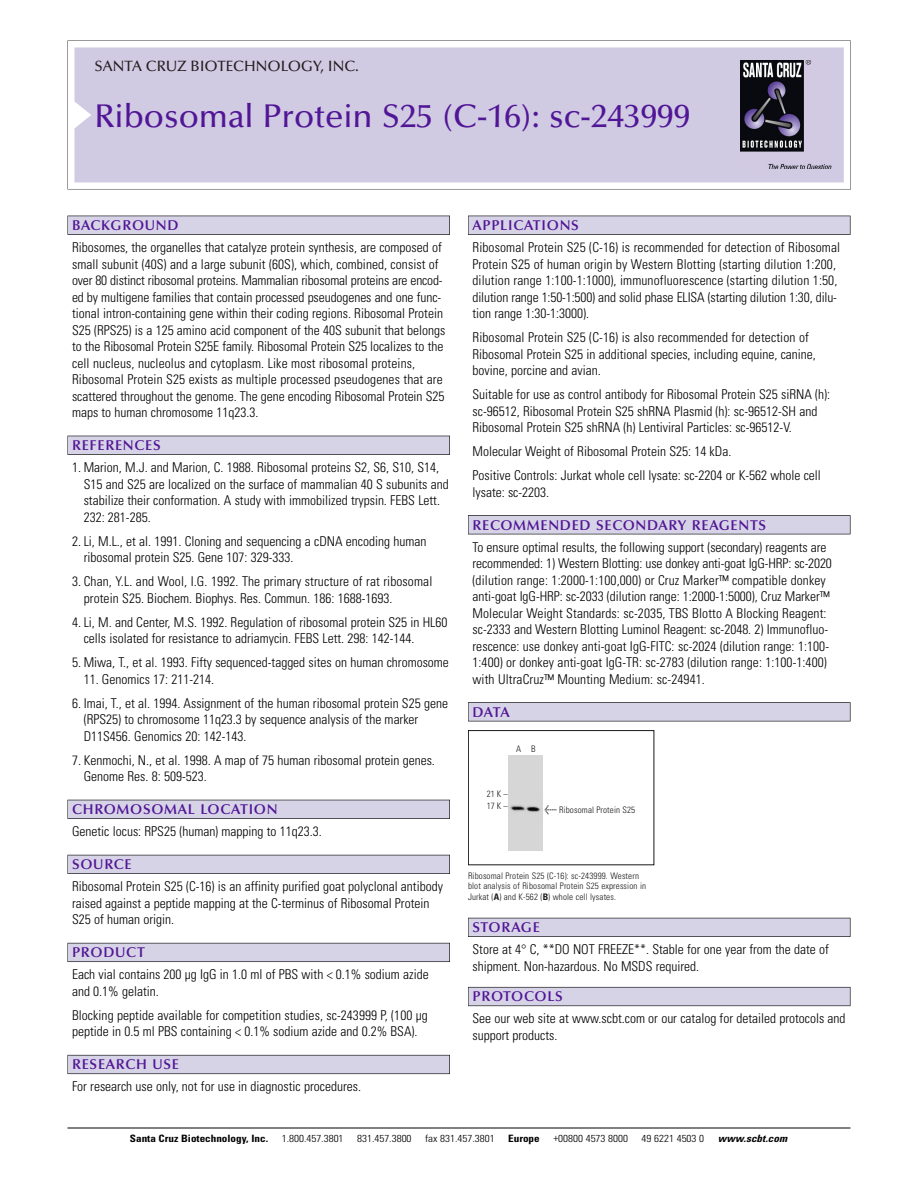
<style>
.page{position:relative;width:918px;height:1188px;background:#fff}
.page>*{position:absolute;margin:0;border:0;box-sizing:border-box;transform-origin:0 0}
.t1{font:500 33px "Optima";color:#511695}
.t2{font:500 15px "Optima";color:#231f20}
.t3{font:600 14.25px "Optima";letter-spacing:.05em;color:#511695}
.t4{font:300 condensed 13.5px/16.5px "Univers";color:#000}
.t5{font:300 condensed 10.2px "Univers";color:#000;scale:1.1 1}
.t6{font:700 condensed 10.2px "Univers";color:#000;scale:1.1 1}
.t7{font:italic 700 condensed 10.2px "Univers";letter-spacing:.005em;color:#000;scale:1.1 1}
.t8{font:9px/10.5px "Univers Condensed Light+ONMSDI";letter-spacing:.015em;color:#191919}
.s1{font-family:"Meta Plus Book Roman+BQYMLN";font-size:10.5px}
.s2{font-family:"Univers Condensed Bold+RWKDXW"}
</style>
<div class="page">
<svg style="left:68px;top:40px;width:783px;height:149px"></svg>
<div style="left:74px;top:47px;width:770px;height:135px;background:#d1cae3"></div>
<img style="left:741px;top:60px;width:90px;height:108px">
<div style="left:68px;top:216px;width:382px;height:19px;background:#525155"></div>
<div style="left:68px;top:216px;width:381px;height:18px;background:#d7d3e7"></div>
<div style="left:68px;top:436px;width:382px;height:19px;background:#515055"></div>
<div style="left:68px;top:436px;width:381px;height:18px;background:#d7d3e7"></div>
<div style="left:68px;top:800px;width:382px;height:19px;background:#525158"></div>
<div style="left:68px;top:800px;width:381px;height:18px;background:#d7d3e7"></div>
<div style="left:68px;top:855px;width:382px;height:19px;background:#54535a"></div>
<div style="left:68px;top:855px;width:381px;height:18px;background:#d7d3e7"></div>
<div style="left:68px;top:943px;width:382px;height:19px;background:#5b5a62"></div>
<div style="left:68px;top:943px;width:381px;height:18px;background:#d7d3e7"></div>
<div style="left:68px;top:1055px;width:382px;height:19px;background:#66646e"></div>
<div style="left:68px;top:1055px;width:381px;height:18px;background:#d7d3e7"></div>
<div style="left:468px;top:216px;width:382px;height:19px;background:#525155"></div>
<div style="left:468px;top:216px;width:382px;height:18px;background:#d7d3e7"></div>
<div style="left:468px;top:515px;width:382px;height:19px;background:#525155"></div>
<div style="left:468px;top:516px;width:382px;height:18px;background:#d7d3e7"></div>
<div style="left:468px;top:702px;width:382px;height:19px;background:#545357"></div>
<div style="left:468px;top:703px;width:382px;height:18px;background:#d7d3e7"></div>
<div style="left:468px;top:918px;width:382px;height:19px;background:#54535a"></div>
<div style="left:468px;top:918px;width:382px;height:18px;background:#d7d3e7"></div>
<div style="left:468px;top:987px;width:382px;height:19px;background:#66646d"></div>
<div style="left:468px;top:988px;width:382px;height:18px;background:#d7d3e7"></div>
<hr style="left:68px;top:1128px;width:782px;height:1px;background:#000">
<div style="left:468px;top:730px;width:186px;height:135px;border:1px solid #191919"></div>
<div style="left:509px;top:755px;width:33px;height:96px;background:#d6d6d6"></div>
<p class="t2" style="left:94px;top:61px;width:266px">SANTA CRUZ BIOTECHNOLOGY, INC.</p>
<h1 class="t1" style="left:94px;top:103px;width:597px">Ribosomal Protein S25 (C-16): sc-243999</h1>
<p class="t3" style="left:72px;top:219px;width:108px">BACKGROUND</p>
<p class="t4" style="left:72px;top:240px;width:375px">Ribosomes, the organelles that catalyze protein synthesis, are composed of small subunit (40S) and a large subunit (60S), which, combined, consist of over 80 distinct ribosomal proteins. Mammalian ribosomal proteins are encod&shy;ed by multigene families that contain processed pseudogenes and one func&shy;tional intron-containing gene within their coding regions. Ribosomal Protein S25 (RPS25) is a 125 amino acid component of the 40S subunit that belongs to the Ribosomal Protein S25E family. Ribosomal Protein S25 localizes to the cell nucleus, nucleolus and cytoplasm. Like most ribosomal proteins, Ribosomal Protein S25 exists as multiple processed pseudogenes that are scattered throughout the genome. The gene encoding Ribosomal Protein S25 maps to human chromosome 11q23.3.</p>
<p class="t3" style="left:72px;top:440px;width:90px">REFERENCES</p>
<p class="t4" style="left:84px;top:460px;width:367px;text-indent:-12px">1. Marion, M.J. and Marion, C. 1988. Ribosomal proteins S2, S6, S10, S14, S15 and S25 are localized on the surface of mammalian 40 S subunits and stabilize their conformation. A study with immobilized trypsin. FEBS Lett.<br>232: 281-285.</p>
<p class="t4" style="left:84px;top:534px;width:344px;text-indent:-12px">2. Li, M.L., et al. 1991. Cloning and sequencing a cDNA encoding human ribosomal protein S25. Gene 107: 329-333.</p>
<p class="t4" style="left:84px;top:574px;width:350px;text-indent:-12px">3. Chan, Y.L. and Wool, I.G. 1992. The primary structure of rat ribosomal protein S25. Biochem. Biophys. Res. Commun. 186: 1688-1693.</p>
<p class="t4" style="left:84px;top:615px;width:365px;text-indent:-12px">4. Li, M. and Center, M.S. 1992. Regulation of ribosomal protein S25 in HL60 cells isolated for resistance to adriamycin. FEBS Lett. 298: 142-144.</p>
<p class="t4" style="left:72px;top:655px;width:378px">5. Miwa, T., et al. 1993. Fifty sequenced-tagged sites on human chromosome</p>
<p class="t4" style="left:84px;top:672px;width:132px">11. Genomics 17: 211-214.</p>
<p class="t4" style="left:84px;top:696px;width:366px;text-indent:-12px">6. Imai, T., et al. 1994. Assignment of the human ribosomal protein S25 gene (RPS25) to chromosome 11q23.3 by sequence analysis of the marker<br>D11S456. Genomics 20: 142-143.</p>
<p class="t4" style="left:84px;top:753px;width:353px;text-indent:-12px">7. Kenmochi, N., et al. 1998. A map of 75 human ribosomal protein genes.<br>Genome Res. 8: 509-523.</p>
<p class="t3" style="left:72px;top:804px;width:207px">CHROMOSOMAL LOCATION</p>
<p class="t4" style="left:72px;top:824px;width:251px">Genetic locus: RPS25 (human) mapping to 11q23.3.</p>
<p class="t3" style="left:72px;top:859px;width:61px">SOURCE</p>
<p class="t4" style="left:72px;top:879px;width:372px">Ribosomal Protein S25 (C-16) is an affinity purified goat polyclonal antibody raised against a peptide mapping at the C-terminus of Ribosomal Protein<br>S25 of human origin.</p>
<p class="t3" style="left:72px;top:947px;width:74px">PRODUCT</p>
<p class="t4" style="left:72px;top:967px;width:358px">Each vial contains 200 µg IgG in 1.0 ml of PBS with &lt; 0.1% sodium azide and 0.1% gelatin.</p>
<p class="t4" style="left:72px;top:1008px;width:357px">Blocking peptide available for competition studies, sc-243999 P, (100 µg peptide in 0.5 ml PBS containing &lt; 0.1% sodium azide and 0.2% BSA).</p>
<p class="t3" style="left:72px;top:1059px;width:109px">RESEARCH USE</p>
<p class="t4" style="left:72px;top:1079px;width:290px">For research use only, not for use in diagnostic procedures.</p>
<p class="t3" style="left:473px;top:219px;width:108px">APPLICATIONS</p>
<p class="t4" style="left:473px;top:240px;width:369px">Ribosomal Protein S25 (C-16) is recommended for detection of Ribosomal Protein S25 of human origin by Western Blotting (starting dilution 1:200, dilution range 1:100-1:1000), immunofluorescence (starting dilution 1:50, dilution range 1:50-1:500) and solid phase ELISA (starting dilution 1:30, dilu&shy;tion range 1:30-1:3000).</p>
<p class="t4" style="left:473px;top:330px;width:345px">Ribosomal Protein S25 (C-16) is also recommended for detection of<br>Ribosomal Protein S25 in additional species, including equine, canine, bovine, porcine and avian.</p>
<p class="t4" style="left:473px;top:387px;width:359px">Suitable for use as control antibody for Ribosomal Protein S25 siRNA (h): sc-96512, Ribosomal Protein S25 shRNA Plasmid (h): sc-96512-SH and<br>Ribosomal Protein S25 shRNA (h) Lentiviral Particles: sc-96512-V.</p>
<p class="t4" style="left:473px;top:440px;width:350px;line-height:24px">Molecular Weight of Ribosomal Protein S25: 14 kDa.<br>Positive Controls: Jurkat whole cell lysate: sc-2204 or K-562 whole cell</p>
<p class="t4" style="left:473px;top:485px;width:78px">lysate: sc-2203.</p>
<p class="t3" style="left:473px;top:519px;width:295px">RECOMMENDED SECONDARY REAGENTS</p>
<p class="t4" style="left:473px;top:540px;width:361px">To ensure optimal results, the following support (secondary) reagents are recommended: 1) Western Blotting: use donkey anti-goat IgG-HRP: sc-2020 (dilution range: 1:2000-1:100,000) or Cruz Marker™ compatible donkey anti-goat IgG-HRP: sc-2033 (dilution range: 1:2000-1:5000), Cruz Marker™ Molecular Weight Standards: sc-2035, TBS Blotto A Blocking Reagent: sc-2333 and Western Blotting Luminol Reagent: sc-2048. 2) Immunofluo&shy;rescence: use donkey anti-goat IgG-FITC: sc-2024 (dilution range: 1:100- 1:400) or donkey anti-goat IgG-TR: sc-2783 (dilution range: 1:100-1:400) with UltraCruz™ Mounting Medium: sc-24941.</p>
<p class="t3" style="left:473px;top:706px;width:39px">DATA</p>
<p class="t8" style="left:516px;top:745px;width:21px">A B</p>
<p class="t8" style="left:487px;top:789px;width:22px;line-height:11.7px">21K–<br>17K–</p>
<p class="t8" style="left:544px;top:805px;width:92px"><span class="s1">&lt;</span> Ribosomal Protein S25</p>
<p class="t8" style="left:468px;top:871px;width:180px">Ribosomal Protein S25 (C-16): sc-243999. Western blot analysis of Ribosomal Protein S25 expression in<br>Jurkat (<span class="s2">A</span>) and K-562 (<span class="s2">B</span>) whole cell lysates.</p>
<p class="t3" style="left:473px;top:922px;width:69px">STORAGE</p>
<p class="t4" style="left:473px;top:942px;width:358px">Store at 4° C, **DO NOT FREEZE**. Stable for one year from the date of shipment. Non-hazardous. No MSDS required.</p>
<p class="t3" style="left:473px;top:991px;width:92px">PROTOCOLS</p>
<p class="t4" style="left:473px;top:1012px;width:375px">See our web site at www.scbt.com or our catalog for detailed protocols and support products.</p>
<p class="t6" style="left:130px;top:1135px;width:127px">Santa Cruz Biotechnology, Inc.</p>
<p class="t5" style="left:282px;top:1135px;width:58px">1.800.457.3801</p>
<p class="t5" style="left:357px;top:1135px;width:51px">831.457.3800</p>
<p class="t5" style="left:425px;top:1135px;width:65px">fax 831.457.3801</p>
<p class="t6" style="left:508px;top:1135px;width:30px">Europe</p>
<p class="t5" style="left:553px;top:1135px;width:69px">+00800 4573 8000</p>
<p class="t5" style="left:642px;top:1135px;width:58px">49 6221 4503 0</p>
<p class="t7" style="left:718px;top:1135px;width:64px">www.scbt.com</p>
</div>
